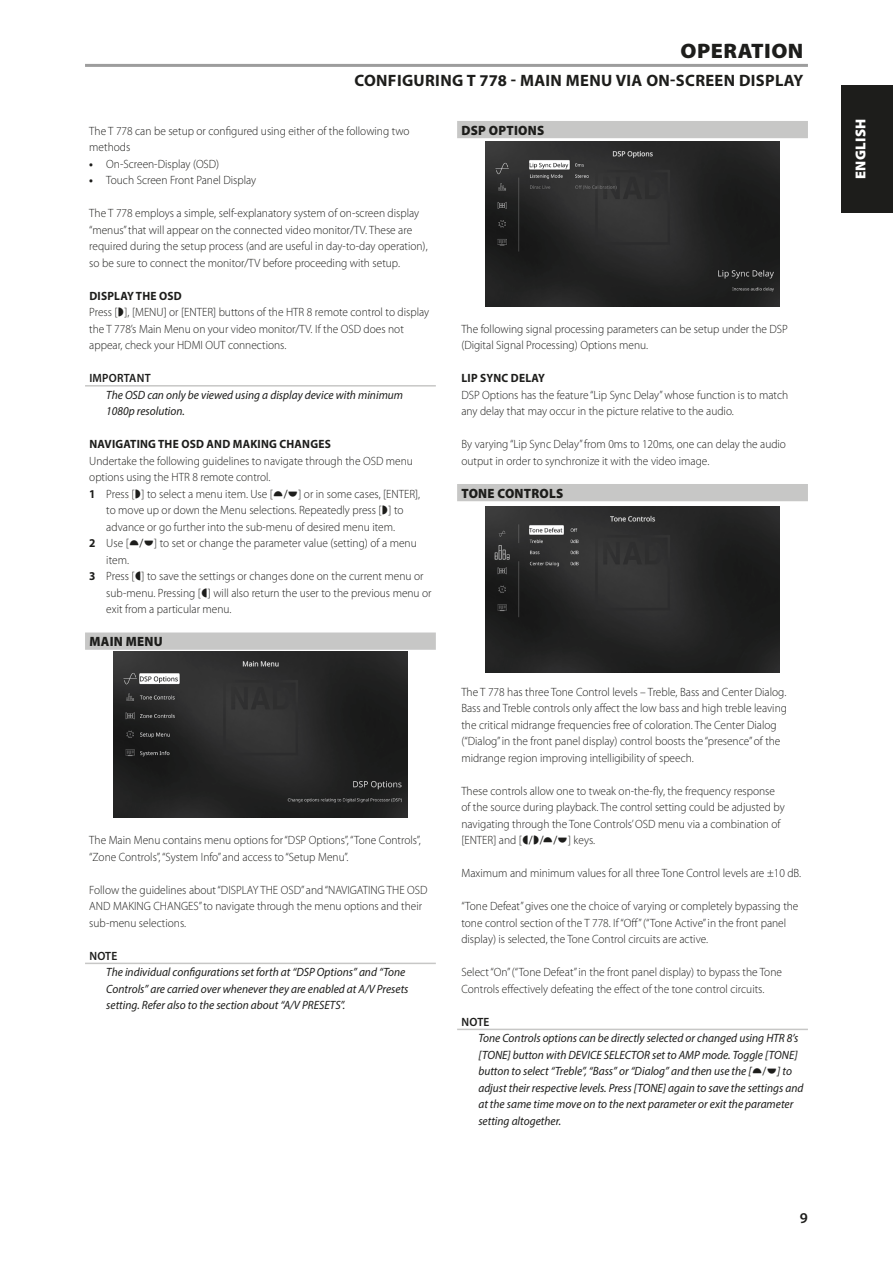
<style>
.page{position:relative;width:893px;height:1263px;background:#fff}
.page>*{position:absolute;margin:0;border:0;box-sizing:border-box;transform-origin:0 0}
.Body_copy_-_header{font:900 21px "Myriad Pro";letter-spacing:.02em;color:#1d1d1b;scale:1.05 1}
.Body_copy_-_header-2{font:700 16.5px "Myriad Pro";letter-spacing:.02em;color:#1d1d1b}
.t1{font:600 15px "Myriad Pro";color:#1d1d1b}
.t2{font:900 14.4px "Myriad Pro";letter-spacing:.02em;color:#fff}
.Body_copy_-_sub-sect{font:900 13.5px "Myriad Pro";letter-spacing:.02em;color:#1d1d1b;scale:.95 1}
.Body_copy_-_normal{font:300 12px/16.5px "Myriad Pro";color:#1d1d1b;scale:.95 1}
.Body_copy_-_note{font:italic 12px/16.5px "Myriad Pro";color:#1d1d1b;scale:.95 1}
.Body_copy_-_indent_1{font:300 12px/16.5px "Myriad Pro";color:#1d1d1b;scale:.95 1}
.Body_copy_-_sub-sect-2{font:700 12px "Myriad Pro";letter-spacing:.02em;color:#1d1d1b;scale:.95 1}
.Body_copy_-_note_hea{font:600 12px "Myriad Pro";letter-spacing:.02em;color:#1d1d1b;scale:.95 1}
.s1{font-weight:700}
</style>
<div class="page">
<div style="left:842px;top:85px;width:51px;height:128px;background:#1d1d1b"></div>
<hr style="left:85px;top:385px;width:351px;height:2px;background:#c7c7c6">
<div style="left:85px;top:632px;width:351px;height:18px;background:#c7c7c6"></div>
<hr style="left:85px;top:963px;width:351px;height:1px;background:#c7c7c6">
<div style="left:457px;top:121px;width:351px;height:17px;background:#c7c7c6"></div>
<div style="left:457px;top:484px;width:351px;height:17px;background:#c7c7c6"></div>
<hr style="left:457px;top:1029px;width:351px;height:1px;background:#c7c7c6">
<hr style="left:85px;top:64px;width:723px;height:3px;background:#9d9d9d">
<img style="left:113px;top:652px;width:295px;height:166px">
<img style="left:485px;top:141px;width:295px;height:166px">
<img style="left:485px;top:506px;width:295px;height:166px">
<p class="Body_copy_-_header" style="left:681px;top:37px;width:118px">OPERATION</p>
<p class="Body_copy_-_header-2" style="left:354px;top:70px;width:451px">CONFIGURING T 778 - MAIN MENU VIA ON-SCREEN DISPLAY</p>
<p class="Body_copy_-_normal" style="left:89px;top:122px;width:339px">The T 778 can be setup or configured using either of the following two methods</p>
<p class="Body_copy_-_indent_1" style="left:89px;top:155px;width:138px"><span class="s1">•</span> On-Screen-Display (OSD)</p>
<p class="Body_copy_-_indent_1" style="left:89px;top:172px;width:177px"><span class="s1">•</span> Touch Screen Front Panel Display</p>
<p class="Body_copy_-_normal" style="left:89px;top:205px;width:358px">The T 778 employs a simple, self-explanatory system of on-screen display “menus” that will appear on the connected video monitor/TV. These are required during the setup process (and are useful in day-to-day operation), so be sure to connect the monitor/TV before proceeding with setup.</p>
<p class="Body_copy_-_sub-sect-2" style="left:89px;top:288px;width:99px">DISPLAY THE OSD</p>
<p class="Body_copy_-_normal" style="left:89px;top:304px;width:359px">Press [ ], [MENU] or [ENTER] buttons of the HTR 8 remote control to display the T 778’s Main Menu on your video monitor/TV. If the OSD does not appear, check your HDMI OUT connections.</p>
<p class="Body_copy_-_note_hea" style="left:89px;top:370px;width:66px">IMPORTANT</p>
<p class="Body_copy_-_note" style="left:106px;top:386px;width:314px">The OSD can only be viewed using a display device with minimum<br>1080p resolution.</p>
<p class="Body_copy_-_sub-sect-2" style="left:89px;top:436px;width:256px">NAVIGATING THE OSD AND MAKING CHANGES</p>
<p class="Body_copy_-_normal" style="left:89px;top:452px;width:342px">Undertake the following guidelines to navigate through the OSD menu options using the HTR 8 remote control.</p>
<p class="Body_copy_-_indent_1" style="left:89px;top:485px;width:195px"><span class="s1">1</span> Press [ ] to select a menu item. Use [</p>
<p class="Body_copy_-_indent_1" style="left:106px;top:485px;width:332px;text-indent:192px">] or in some cases, [ENTER], to move up or down the Menu selections. Repeatedly press [ ] to advance or go further into the sub-menu of desired menu item.</p>
<p class="Body_copy_-_indent_1" style="left:89px;top:535px;width:43px"><span class="s1">2</span> Use [</p>
<p class="Body_copy_-_indent_1" style="left:154px;top:535px;width:278px">] to set or change the parameter value (setting) of a menu</p>
<p class="Body_copy_-_indent_1" style="left:106px;top:551px;width:25px">item.</p>
<p class="Body_copy_-_indent_1" style="left:106px;top:568px;width:344px;text-indent:-17px"><span class="s1">3</span> Press [ ] to save the settings or changes done on the current menu or sub-menu. Pressing [ ] will also return the user to the previous menu or exit from a particular menu.</p>
<p class="Body_copy_-_sub-sect" style="left:89px;top:632px;width:79px">MAIN MENU</p>
<p class="Body_copy_-_normal" style="left:89px;top:832px;width:350px">The Main Menu contains menu options for “DSP Options”, “Tone Controls”, “Zone Controls”, “System Info” and access to “Setup Menu”.</p>
<p class="Body_copy_-_normal" style="left:89px;top:881px;width:358px">Follow the guidelines about “DISPLAY THE OSD” and “NAVIGATING THE OSD<br>AND MAKING CHANGES” to navigate through the menu options and their sub-menu selections.</p>
<p class="Body_copy_-_note_hea" style="left:89px;top:948px;width:31px">NOTE</p>
<p class="Body_copy_-_note" style="left:106px;top:964px;width:320px">The individual configurations set forth at “DSP Options” and “Tone<br>Controls” are carried over whenever they are enabled at A/V Presets setting. Refer also to the section about “A/V PRESETS”.</p>
<p class="Body_copy_-_sub-sect" style="left:461px;top:121px;width:89px">DSP OPTIONS</p>
<p class="Body_copy_-_normal" style="left:461px;top:320px;width:345px">The following signal processing parameters can be setup under the DSP (Digital Signal Processing) Options menu.</p>
<p class="Body_copy_-_sub-sect-2" style="left:461px;top:370px;width:89px">LIP SYNC DELAY</p>
<p class="Body_copy_-_normal" style="left:461px;top:386px;width:346px">DSP Options has the feature “Lip Sync Delay” whose function is to match any delay that may occur in the picture relative to the audio.</p>
<p class="Body_copy_-_normal" style="left:461px;top:436px;width:343px">By varying “Lip Sync Delay” from 0ms to 120ms, one can delay the audio output in order to synchronize it with the video image.</p>
<p class="Body_copy_-_sub-sect" style="left:461px;top:484px;width:109px">TONE CONTROLS</p>
<p class="Body_copy_-_normal" style="left:461px;top:683px;width:344px">The T 778 has three Tone Control levels – Treble, Bass and Center Dialog.<br>Bass and Treble controls only affect the low bass and high treble leaving the critical midrange frequencies free of coloration. The Center Dialog (“Dialog” in the front panel display) control boosts the “presence” of the midrange region improving intelligibility of speech.</p>
<p class="Body_copy_-_normal" style="left:461px;top:782px;width:342px">These controls allow one to tweak on-the-fly, the frequency response of the source during playback. The control setting could be adjusted by navigating through the Tone Controls’ OSD menu via a combination of [ENTER] and [</p>
<p class="Body_copy_-_normal" style="left:568px;top:832px;width:30px">] keys.</p>
<p class="Body_copy_-_normal" style="left:461px;top:865px;width:359px">Maximum and minimum values for all three Tone Control levels are ±10 dB.</p>
<p class="Body_copy_-_normal" style="left:461px;top:898px;width:356px">“Tone Defeat” gives one the choice of varying or completely bypassing the tone control section of the T 778. If “Off” (“Tone Active” in the front panel display) is selected, the Tone Control circuits are active.</p>
<p class="Body_copy_-_normal" style="left:461px;top:964px;width:339px">Select “On” (“Tone Defeat” in the front panel display) to bypass the Tone<br>Controls effectively defeating the effect of the tone control circuits.</p>
<p class="Body_copy_-_note_hea" style="left:461px;top:1014px;width:31px">NOTE</p>
<p class="Body_copy_-_note" style="left:478px;top:1030px;width:338px;text-align:justify">Tone Controls options can be directly selected or changed using HTR 8’s [TONE] button with DEVICE SELECTOR set to AMP mode. Toggle [TONE] button to select “Treble”, “Bass” or “Dialog” and then use the [</p>
<p class="Body_copy_-_note" style="left:478px;top:1063px;width:344px;text-indent:299px">] to adjust their respective levels. Press [TONE] again to save the settings and at the same time move on to the next parameter or exit the parameter setting altogether.</p>
<p class="t1" style="left:800px;top:1208px;width:10px">9</p>
<p class="t2" style="left:851px;top:179px;width:62px;rotate:-90deg">ENGLISH</p>
</div>
